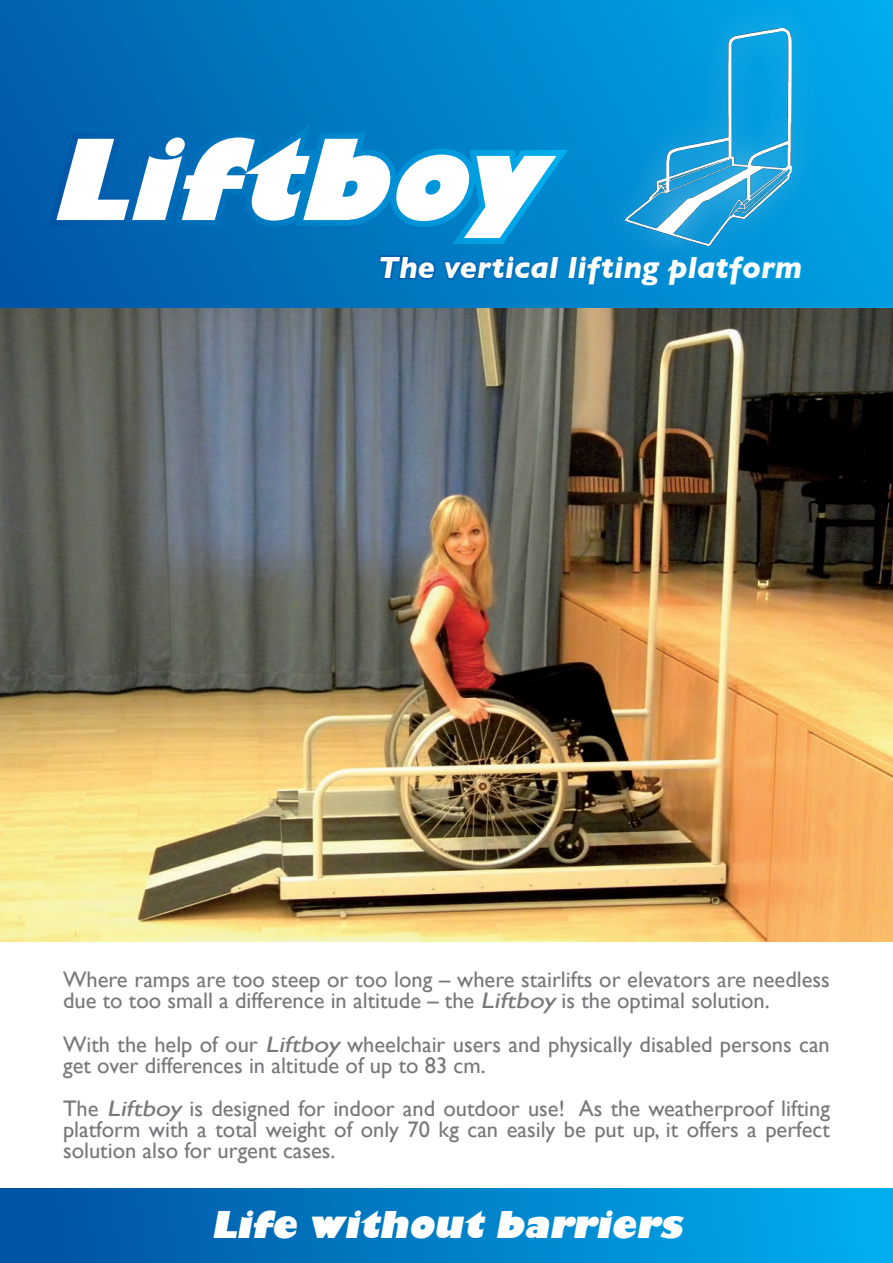
<style>
.page{position:relative;width:893px;height:1263px;background:#fff}
.page>*{position:absolute;margin:0;border:0;box-sizing:border-box;transform-origin:0 0}
.t1{font:italic 800 109.05px "Gill Sans";color:#fff}
.t2{font:italic 800 36px "Gill Sans";color:#fff}
.t3{font:italic 700 31.35px "Gill Sans";letter-spacing:-.005em;color:#fff}
.t4{font:22.5px/21px "Gill Sans";color:#76787b}
.s1{font-style:italic}
</style>
<div class="page">
<img style="left:0;top:307px;width:893px;height:634px">
<div style="left:0;top:0;width:893px;height:307px;background:linear-gradient(to right,#0160ad,#00a0e3)"></div>
<div style="left:0;top:1189px;width:893px;height:74px;background:linear-gradient(to right,#014fa1,#00afef)"></div>
<svg style="left:41px;top:111px;width:763px;height:178px"></svg>
<div style="left:596px;top:0;width:232px;height:281px;background:#fff;opacity:.48"></div>
<img style="left:625px;top:28px;width:166px;height:217px">
<p class="t1" style="left:49px;top:112px;width:533px">Liftboy</p>
<p class="t3" style="left:378px;top:249px;width:426px">The vertical lifting platform</p>
<p class="t4" style="left:63px;top:969px;width:768px">Where ramps are too steep or too long – where stairlifts or elevators are needless due to too small a difference in altitude – the <span class="s1">Liftboy</span> is the optimal solution.</p>
<p class="t4" style="left:63px;top:1033px;width:768px">With the help of our <span class="s1">Liftboy</span> wheelchair users and physically disabled persons can get over differences in altitude of up to 83 cm.</p>
<p class="t4" style="left:63px;top:1098px;width:768px">The <span class="s1">Liftboy</span> is designed for indoor and outdoor use! As the weatherproof lifting platform with a total weight of only 70 kg can easily be put up, it offers a perfect</p>
<p class="t4" style="left:63px;top:1140px;width:274px">solution also for urgent cases.</p>
<p class="t2" style="left:211px;top:1202px;width:481px">Life without barriers</p>
</div>
